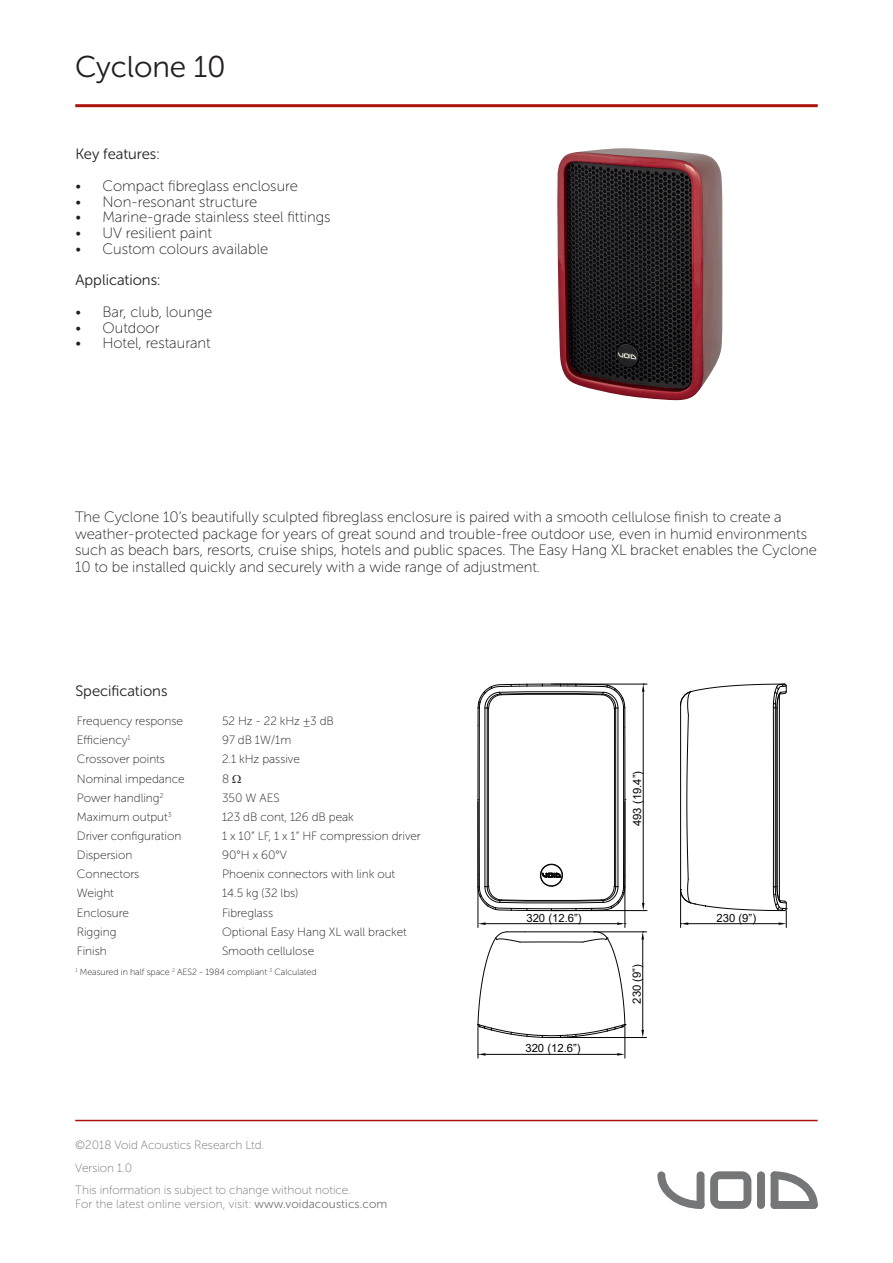
<style>
.page{position:relative;width:893px;height:1263px;background:#fff}
.page>*{position:absolute;margin:0;border:0;box-sizing:border-box;transform-origin:0 0}
.t1{font:30px "Museo Sans Rounded 300";color:#231f20}
.t2{font:15px/16.5px "Museo Sans Rounded 100";color:#231f20}
.t3{font:15px "Museo Sans Rounded 300";color:#231f20}
.t4{font:12px "Museo Sans Rounded 100";color:#231f20}
.t5{font:12px/22.5px "Museo Sans Rounded 100";color:#757678}
.t6{font:11.25px "Arial";color:#040503}
.t7{font:9px "Museo Sans Rounded 100";color:#231f20}
.s1{font-family:"Museo Sans 100"}
.s2{font-family:"Museo Sans Rounded 300"}
</style>
<div class="page">
<hr style="left:75px;top:104px;width:743px;height:3px;background:#ac1410">
<svg style="left:657px;top:1171px;width:47px;height:38px"></svg>
<svg style="left:771px;top:1171px;width:47px;height:38px"></svg>
<div style="left:771px;top:1201px;width:47px;height:8px;background:#757678;border-radius:4px"></div>
<div style="left:771px;top:1171px;width:7px;height:38px;background:#757678;border-radius:4px"></div>
<div style="left:757px;top:1171px;width:8px;height:38px;background:#757678;border-radius:4px"></div>
<div style="left:697px;top:1171px;width:7px;height:38px;background:#757678;border-radius:4px"></div>
<svg style="left:710px;top:1171px;width:41px;height:38px"></svg>
<hr style="left:75px;top:1120px;width:743px;height:1px;background:#ac1410">
<img style="left:557px;top:148px;width:165px;height:252px">
<hr style="left:478px;top:802px;width:1px;height:125px;background:#040503">
<hr style="left:624px;top:801px;width:1px;height:126px;background:#040503">
<hr style="left:486px;top:923px;width:131px;height:1px;background:#040503">
<svg style="left:478px;top:922px;width:8px;height:3px"></svg>
<svg style="left:617px;top:922px;width:9px;height:3px"></svg>
<hr style="left:553px;top:910px;width:94px;height:1px;background:#040503">
<hr style="left:553px;top:684px;width:94px;height:1px;background:#040503">
<hr style="left:643px;top:692px;width:1px;height:211px;background:#040503">
<svg style="left:642px;top:903px;width:2px;height:7px"></svg>
<svg style="left:477px;top:683px;width:149px;height:228px"></svg>
<svg style="left:642px;top:684px;width:2px;height:8px"></svg>
<hr style="left:624px;top:1027px;width:1px;height:31px;background:#040503">
<hr style="left:478px;top:1027px;width:1px;height:31px;background:#040503">
<hr style="left:486px;top:1054px;width:131px;height:1px;background:#040503">
<svg style="left:617px;top:1053px;width:8px;height:3px"></svg>
<svg style="left:478px;top:1053px;width:8px;height:3px"></svg>
<hr style="left:553px;top:1037px;width:94px;height:1px;background:#040503">
<hr style="left:596px;top:931px;width:51px;height:1px;background:#040503">
<hr style="left:642px;top:939px;width:1px;height:91px;background:#040503">
<svg style="left:641px;top:1030px;width:3px;height:7px"></svg>
<svg style="left:477px;top:931px;width:149px;height:107px"></svg>
<svg style="left:641px;top:931px;width:3px;height:8px"></svg>
<svg style="left:680px;top:683px;width:107px;height:244px"></svg>
<h1 class="t1" style="left:75px;top:50px;width:152px">Cyclone 10</h1>
<p class="t3" style="left:75px;top:146px;width:86px">Key features:</p>
<p class="t2" style="left:75px;top:178px;width:224px">• Compact fibreglass enclosure</p>
<p class="t2" style="left:75px;top:193px;width:183px">• Non-resonant structure</p>
<p class="t2" style="left:75px;top:209px;width:257px">• Marine-grade stainless steel fittings</p>
<p class="t2" style="left:75px;top:225px;width:138px">• UV resilient paint</p>
<p class="t2" style="left:75px;top:241px;width:194px">• Custom colours available</p>
<p class="t3" style="left:75px;top:272px;width:86px">Applications:</p>
<p class="t2" style="left:75px;top:304px;width:138px">• Bar, club, lounge</p>
<p class="t2" style="left:75px;top:319px;width:86px">• Outdoor</p>
<p class="t2" style="left:75px;top:335px;width:137px">• Hotel, restaurant</p>
<p class="t2" style="left:75px;top:509px;width:743px">The Cyclone 10’s beautifully sculpted fibreglass enclosure is paired with a smooth cellulose finish to create a weather-protected package for years of great sound and trouble-free outdoor use, even in humid environments such as beach bars, resorts, cruise ships, hotels and public spaces. The Easy Hang XL bracket enables the Cyclone 10 to be installed quickly and securely with a wide range of adjustment.</p>
<p class="t3" style="left:75px;top:683px;width:94px">Specifications</p>
<p class="t4" style="left:77px;top:715px;width:108px">Frequency response</p>
<p class="t4" style="left:222px;top:715px;width:113px">52 Hz - 22 kHz ±3 dB</p>
<p class="t4" style="left:77px;top:734px;width:55px">Efficiency<sup>1</sup></p>
<p class="t4" style="left:222px;top:734px;width:71px">97 dB 1W/1m</p>
<p class="t4" style="left:77px;top:753px;width:90px">Crossover points</p>
<p class="t4" style="left:222px;top:753px;width:79px">2.1 kHz passive</p>
<p class="t4" style="left:77px;top:772px;width:109px">Nominal impedance</p>
<p class="t4" style="left:222px;top:772px;width:9px">8</p>
<p class="t4" style="left:77px;top:791px;width:88px">Power handling<sup>2</sup></p>
<p class="t4" style="left:222px;top:791px;width:59px">350 W AES</p>
<p class="t4" style="left:77px;top:810px;width:96px">Maximum output<sup>3</sup></p>
<p class="t4" style="left:222px;top:810px;width:133px">123 dB cont, 126 dB peak</p>
<p class="t4" style="left:77px;top:829px;width:106px">Driver configuration</p>
<p class="t4" style="left:222px;top:829px;width:200px">1 x 10” LF, 1 x 1” HF compression driver</p>
<p class="t4" style="left:77px;top:849px;width:57px">Dispersion</p>
<p class="t4" style="left:222px;top:849px;width:66px">90°H x 60°V</p>
<p class="t4" style="left:77px;top:868px;width:64px">Connectors</p>
<p class="t4" style="left:222px;top:868px;width:175px">Phoenix connectors with link out</p>
<p class="t4" style="left:77px;top:887px;width:38px">Weight</p>
<p class="t4" style="left:222px;top:887px;width:78px">14.5 kg (32 lbs)</p>
<p class="t4" style="left:77px;top:906px;width:54px">Enclosure</p>
<p class="t4" style="left:222px;top:906px;width:53px">Fibreglass</p>
<p class="t4" style="left:77px;top:925px;width:41px">Rigging</p>
<p class="t4" style="left:222px;top:925px;width:186px">Optional Easy Hang XL wall bracket</p>
<p class="t4" style="left:77px;top:944px;width:31px">Finish</p>
<p class="t4" style="left:222px;top:944px;width:94px">Smooth cellulose</p>
<p class="t7" style="left:75px;top:967px;width:243px"><sup>1</sup> Measured in half space <sup>2</sup> AES2 - 1984 compliant <sup>3</sup> Calculated</p>
<p class="t5" style="left:75px;top:1134px;width:277px"><span class="s1">©</span>2018 Void Acoustics Research Ltd.<br>Version 1.0<br>This information is subject to change without notice.</p>
<p class="t5" style="left:75px;top:1192px;width:314px">For the latest online version, visit: <span class="s2">www.voidacoustics.com</span></p>
<p class="t6" style="left:526px;top:910px;width:57px">320 (12.6”)</p>
<p class="t6" style="left:525px;top:1040px;width:57px">320 (12.6”)</p>
<p class="t6" style="left:629px;top:826px;width:57px;rotate:-90deg">493 (19.4”)</p>
<p class="t6" style="left:629px;top:1003px;width:41px;rotate:-90deg">230 (9”)</p>
<p class="t6" style="left:716px;top:910px;width:41px">230 (9”)</p>
</div>
